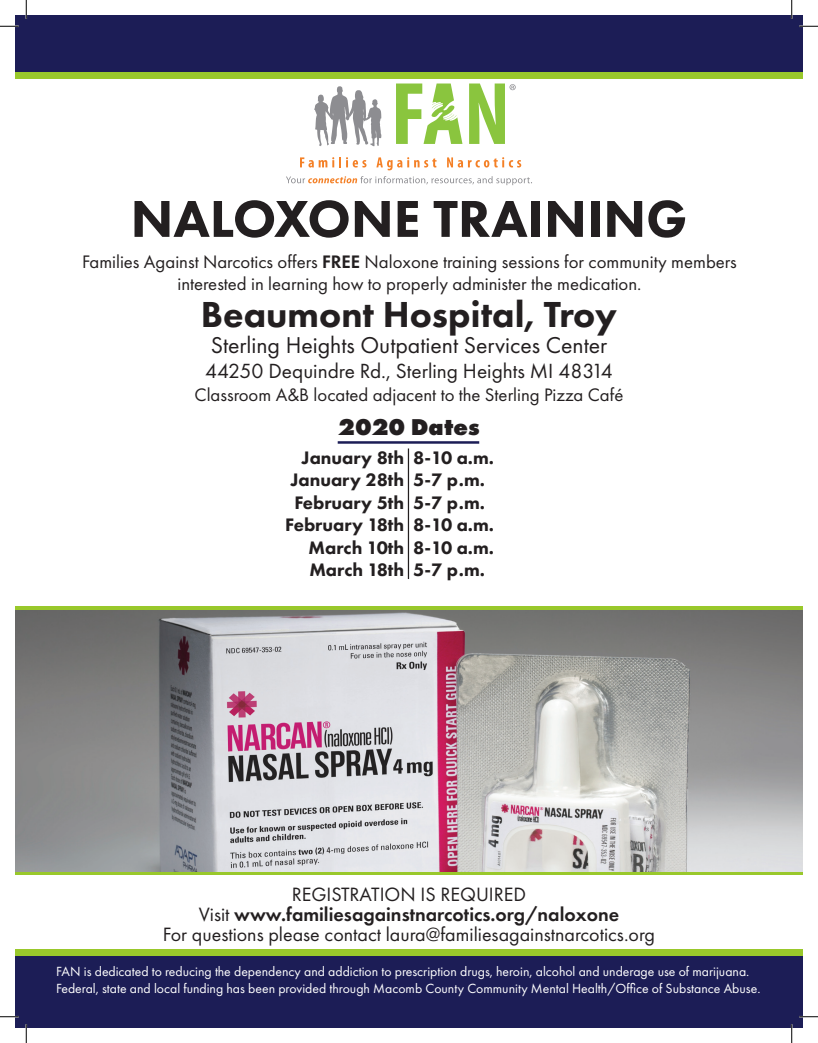
<style>
.page{position:relative;width:818px;height:1043px;background:#fff}
.page>*{position:absolute;margin:0;border:0;box-sizing:border-box;transform-origin:0 0}
.t1{font:800 53.75px "Futura PT";color:#231f20}
.t2{font:800 37.5px "Futura PT";color:#231f20}
.t3{font:23.75px "Futura PT";color:#231f20}
.t4{font:800 23.75px "Futura PT";color:#231f20}
.t5{font:21.25px "Futura PT";color:#231f20}
.t6{font:20px "Futura PT";color:#231f20}
.t7{font:600 20px "Futura PT";color:#231f20}
.t8{font:18.75px/22.5px "Futura PT";color:#231f20;text-align:center}
.t9{font:800 18.75px/22.5px "Futura PT";color:#231f20}
.t10{font:13.75px/16.5px "Futura PT";color:#fff}
.s1{font-weight:600}
.s2{font-weight:400}
</style>
<div class="page">
<svg style="left:314px;top:86px;width:67px;height:60px"></svg>
<svg style="left:286px;top:176px;width:246px;height:9px"></svg>
<svg style="left:300px;top:157px;width:66px;height:10px"></svg>
<svg style="left:376px;top:157px;width:60px;height:13px"></svg>
<svg style="left:447px;top:157px;width:74px;height:10px"></svg>
<svg style="left:396px;top:83px;width:66px;height:61px"></svg>
<svg style="left:469px;top:83px;width:46px;height:61px"></svg>
<div style="left:15px;top:15px;width:787px;height:57px;background:#1c1d56"></div>
<div style="left:15px;top:955px;width:787px;height:73px;background:#1c1d56"></div>
<div style="left:15px;top:949px;width:787px;height:6px;background:#99c82b"></div>
<div style="left:15px;top:72px;width:787px;height:6px;background:#99c82b"></div>
<img style="left:15px;top:610px;width:787px;height:262px">
<hr style="left:15px;top:607px;width:787px;height:3px;background:#99c82b">
<hr style="left:338px;top:441px;width:141px;height:2px;background:#1c1d56">
<hr style="left:408px;top:448px;width:1px;height:131px;background:#231f20">
<hr style="left:15px;top:872px;width:787px;height:3px;background:#99c82b">
<svg style="left:0;top:25px;width:19px;height:2px"></svg>
<svg style="left:799px;top:25px;width:19px;height:2px"></svg>
<svg style="left:0;top:1016px;width:19px;height:1px"></svg>
<svg style="left:799px;top:1015px;width:19px;height:2px"></svg>
<svg style="left:25px;top:0;width:2px;height:19px"></svg>
<svg style="left:25px;top:1024px;width:2px;height:18px"></svg>
<svg style="left:790px;top:0;width:2px;height:19px"></svg>
<svg style="left:790px;top:1024px;width:2px;height:18px"></svg>
<p class="t1" style="left:131px;top:185px;width:558px">NALOXONE TRAINING</p>
<p class="t8" style="left:82px;top:250px;width:656px">Families Against Narcotics offers <span class="s1">FREE</span> Naloxone training sessions for community members interested in learning how to properly administer the medication.</p>
<p class="t2" style="left:201px;top:291px;width:417px">Beaumont Hospital, Troy</p>
<p class="t3" style="left:211px;top:330px;width:398px">Sterling Heights Outpatient Services Center</p>
<p class="t5" style="left:205px;top:358px;width:409px">44250 Dequindre Rd., Sterling Heights MI 48314</p>
<p class="t8" style="left:194px;top:383px;width:430px">Classroom A&amp;B located adjacent to the Sterling Pizza Café</p>
<p class="t4" style="left:338px;top:412px;width:143px">2020 Dates</p>
<p class="t9" style="left:285px;top:446px;width:120px;text-align:right">January 8th<br>January 28th<br>February 5th<br>February 18th<br>March 10th</p>
<p class="t9" style="left:309px;top:558px;width:96px">March 18th</p>
<p class="t9" style="left:413px;top:446px;width:82px">8-10 a.m.</p>
<p class="t9" style="left:413px;top:468px;width:73px">5-7 p.m.<br>5-7 p.m.</p>
<p class="t9" style="left:413px;top:513px;width:82px">8-10 a.m.<br>8-10 a.m.</p>
<p class="t9" style="left:413px;top:558px;width:73px">5-7 p.m.</p>
<p class="t6" style="left:292px;top:882px;width:236px">REGISTRATION IS REQUIRED</p>
<p class="t7" style="left:199px;top:901px;width:422px"><span class="s2">Visit</span> www.familiesagainstnarcotics.org/naloxone</p>
<p class="t6" style="left:163px;top:922px;width:493px">For questions please contact laura@familiesagainstnarcotics.org</p>
<p class="t10" style="left:56px;top:963px;width:706px">FAN is dedicated to reducing the dependency and addiction to prescription drugs, heroin, alcohol and underage use of marijuana.<br>Federal, state and local funding has been provided through Macomb County Community Mental Health/Office of Substance Abuse.</p>
</div>
